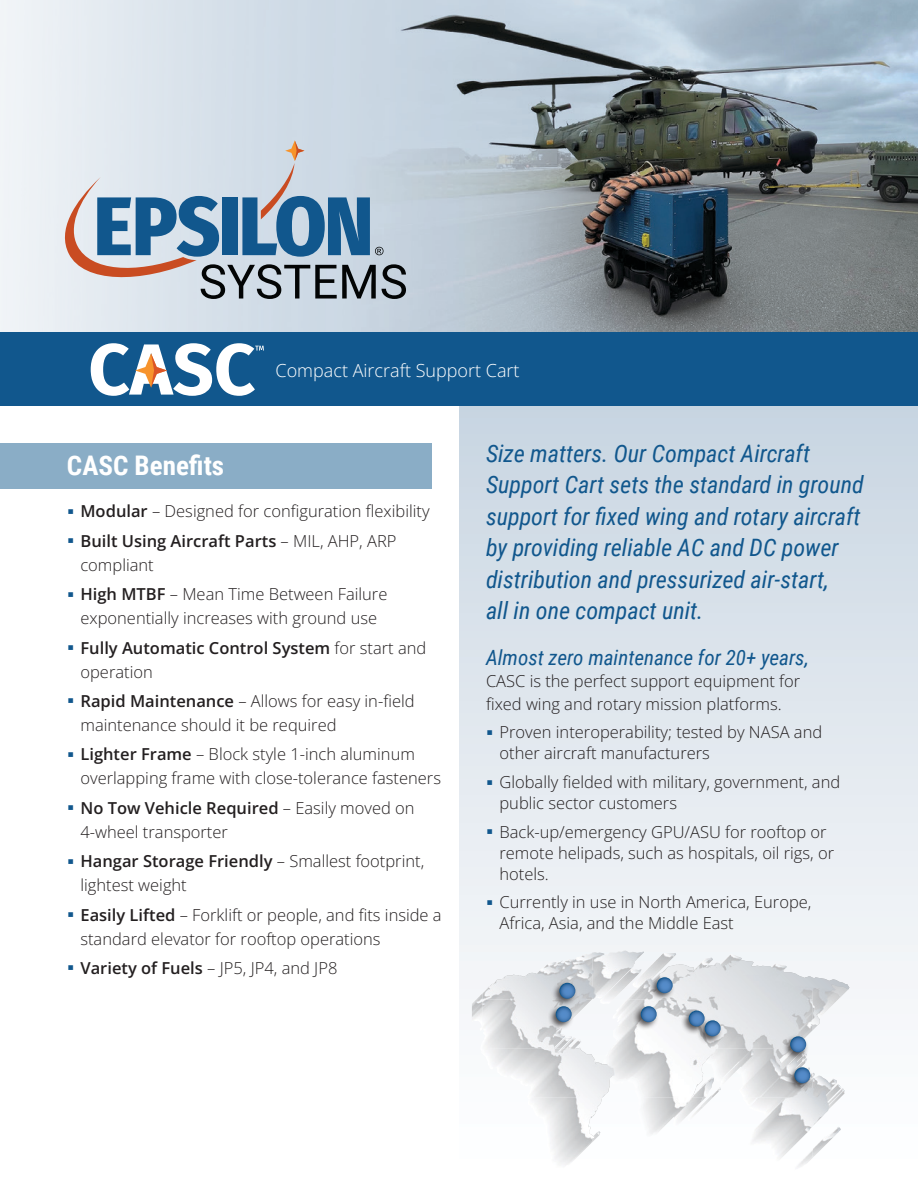
<style>
.page{position:relative;width:918px;height:1188px;background:#fff}
.page>*{position:absolute;margin:0;border:0;box-sizing:border-box;transform-origin:0 0}
.t1{font:700 27px "Roboto Condensed";color:#fff}
.t2{font:italic 24px/31.5px "Roboto Condensed";color:#11578d}
.t3{font:italic 21px "Roboto Condensed";color:#11578d}
.t4{font:300 18px "Open Sans";color:#fff}
.t5{font:300 16.5px/29.4px "Open Sans";color:#231f20}
.s1{font-weight:600}
</style>
<div class="page">
<img style="left:0;top:0;width:918px;height:332px">
<div style="left:459px;top:406px;width:459px;height:782px;background:linear-gradient(to bottom,#c9d6e2,#fff)"></div>
<div style="left:0;top:444px;width:432px;height:45px;background:#8aadc6"></div>
<div style="left:0;top:332px;width:918px;height:74px;background:#11578d"></div>
<svg style="left:57px;top:140px;width:349px;height:159px;background:#a7b7c6"></svg>
<svg style="left:91px;top:343px;width:173px;height:53px"></svg>
<svg style="left:476px;top:951px;width:373px;height:192px"></svg>
<img style="left:780px;top:1049px;width:15px;height:15px">
<img style="left:555px;top:954px;width:35px;height:10px">
<img style="left:648px;top:953px;width:18px;height:15px">
<img style="left:592px;top:951px;width:31px;height:48px">
<img style="left:615px;top:970px;width:16px;height:15px">
<img style="left:472px;top:993px;width:10px;height:35px">
<img style="left:813px;top:1005px;width:20px;height:14px">
<img style="left:813px;top:1073px;width:10px;height:53px">
<img style="left:527px;top:1098px;width:42px;height:71px">
<img style="left:642px;top:1098px;width:49px;height:36px">
<img style="left:743px;top:1098px;width:17px;height:14px">
<div style="left:548px;top:1004px;width:27px;height:27px;background:#231f20;opacity:.75"></div>
<svg style="left:556px;top:1006px;width:16px;height:16px"></svg>
<div style="left:551px;top:980px;width:27px;height:27px;background:#231f20;opacity:.75"></div>
<svg style="left:559px;top:983px;width:16px;height:16px"></svg>
<div style="left:649px;top:975px;width:27px;height:27px;background:#231f20;opacity:.75"></div>
<svg style="left:657px;top:977px;width:16px;height:16px"></svg>
<div style="left:633px;top:1004px;width:27px;height:27px;background:#231f20;opacity:.75"></div>
<svg style="left:641px;top:1006px;width:16px;height:16px"></svg>
<div style="left:696px;top:1018px;width:27px;height:27px;background:#231f20;opacity:.75"></div>
<svg style="left:705px;top:1020px;width:16px;height:16px"></svg>
<div style="left:681px;top:1008px;width:27px;height:27px;background:#231f20;opacity:.75"></div>
<svg style="left:689px;top:1011px;width:16px;height:15px"></svg>
<div style="left:782px;top:1034px;width:27px;height:27px;background:#231f20;opacity:.75"></div>
<svg style="left:790px;top:1036px;width:16px;height:16px"></svg>
<div style="left:786px;top:1065px;width:27px;height:27px;background:#231f20;opacity:.75"></div>
<svg style="left:794px;top:1067px;width:16px;height:16px"></svg>
<svg style="left:488px;top:730px;width:4px;height:5px"></svg>
<svg style="left:488px;top:780px;width:4px;height:4px"></svg>
<svg style="left:488px;top:829px;width:4px;height:5px"></svg>
<svg style="left:488px;top:900px;width:4px;height:5px"></svg>
<p class="t4" style="left:276px;top:358px;width:246px">Compact Aircraft Support Cart</p>
<h1 class="t1" style="left:67px;top:446px;width:159px">CASC Benefits</h1>
<p class="t5" style="left:80px;top:496px;width:351px"><span class="s1">Modular</span> – Designed for configuration flexibility<br><span class="s1">Built Using Aircraft Parts</span> – MIL, AHP, ARP</p>
<p class="t5" style="left:80px;top:550px;width:308px">compliant<br><span class="s1">High MTBF</span> – Mean Time Between Failure</p>
<p class="t5" style="left:80px;top:603px;width:347px">exponentially increases with ground use<br><span class="s1">Fully Automatic Control System</span> for start and</p>
<p class="t5" style="left:80px;top:656px;width:336px">operation<br><span class="s1">Rapid Maintenance</span> – Allows for easy in-field</p>
<p class="t5" style="left:80px;top:710px;width:336px">maintenance should it be required<br><span class="s1">Lighter Frame</span> – Block style 1-inch aluminum</p>
<p class="t5" style="left:80px;top:763px;width:362px">overlapping frame with close-tolerance fasteners<br><span class="s1">No Tow Vehicle Required</span> – Easily moved on</p>
<p class="t5" style="left:80px;top:817px;width:345px">4-wheel transporter<br><span class="s1">Hangar Storage Friendly</span> – Smallest footprint,</p>
<p class="t5" style="left:80px;top:870px;width:363px">lightest weight<br><span class="s1">Easily Lifted</span> – Forklift or people, and fits inside a</p>
<p class="t5" style="left:80px;top:923px;width:302px">standard elevator for rooftop operations<br><span class="s1">Variety of Fuels</span> – JP5, JP4, and JP8</p>
<h2 class="t2" style="left:486px;top:437px;width:379px">Size matters. Our Compact Aircraft Support Cart sets the standard in ground support for fixed wing and rotary aircraft by providing reliable AC and DC power distribution and pressurized air-start,<br>all in one compact unit.</h2>
<p class="t3" style="left:486px;top:643px;width:324px">Almost zero maintenance for 20+ years,</p>
<p class="t5" style="left:486px;top:670px;width:316px;line-height:22.5px">CASC is the perfect support equipment for fixed wing and rotary mission platforms.</p>
<p class="t5" style="left:500px;top:722px;width:324px;line-height:21px">Proven interoperability; tested by NASA and other aircraft manufacturers</p>
<p class="t5" style="left:500px;top:771px;width:342px;line-height:21px">Globally fielded with military, government, and public sector customers</p>
<p class="t5" style="left:500px;top:821px;width:336px;line-height:21px">Back-up/emergency GPU/ASU for rooftop or remote helipads, such as hospitals, oil rigs, or hotels.</p>
<p class="t5" style="left:500px;top:891px;width:313px;line-height:21px">Currently in use in North America, Europe,<br>Africa, Asia, and the Middle East</p>
</div>
